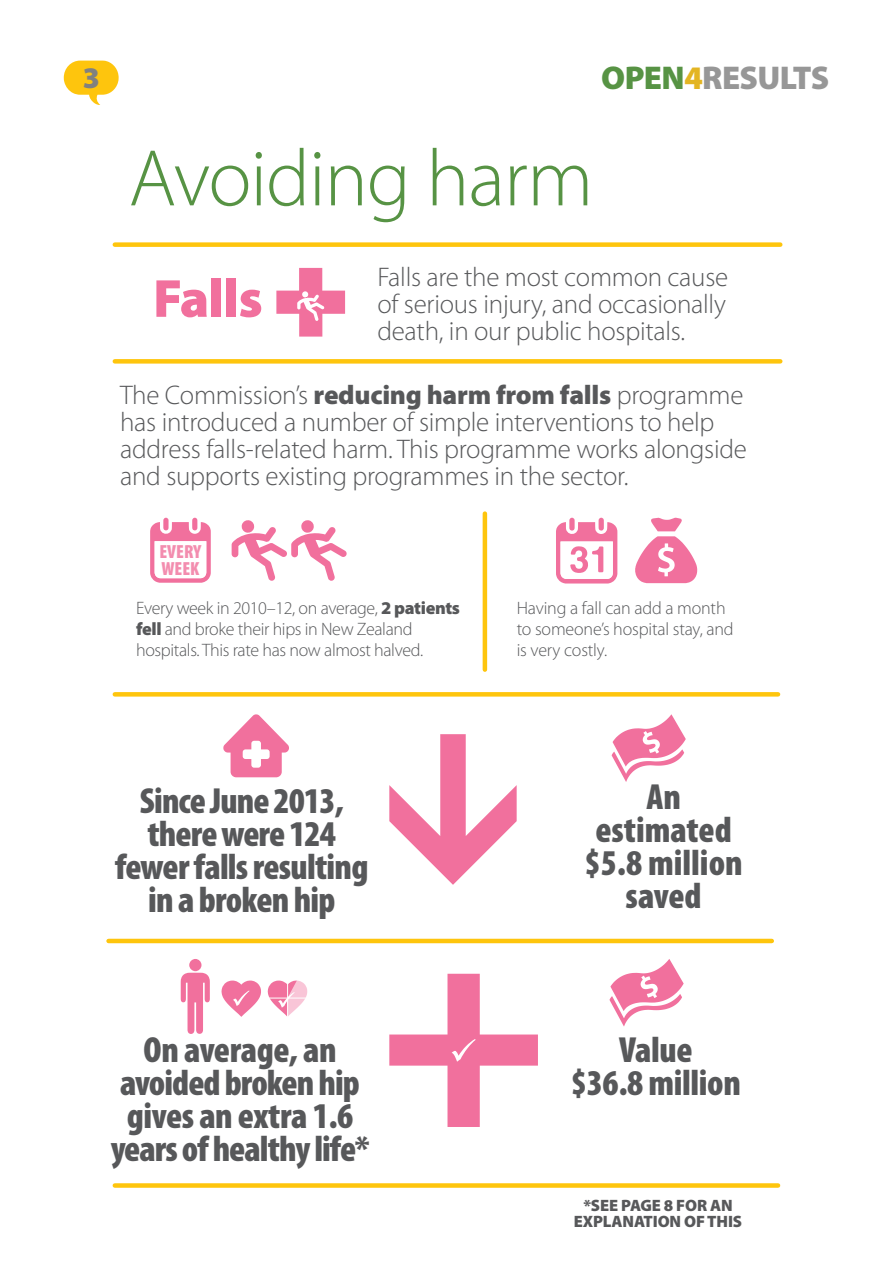
<style>
.page{position:relative;width:893px;height:1263px;background:#fff}
.page>*{position:absolute;margin:0;border:0;box-sizing:border-box;transform-origin:0 0}
.t1{font:300 81px "Myriad Pro";letter-spacing:-.015em;color:#579344}
.t2{font:900 54px "Myriad Pro";letter-spacing:-.015em;color:#f1709d}
.t3{font:900 condensed 36.45px/33px "Myriad Pro";letter-spacing:-.02em;color:#57585a;text-align:center}
.t4{font:900 condensed 36.45px/33px "Myriad Pro";color:#57585a;text-align:center}
.t5{font:900 33px "Myriad Pro";letter-spacing:-.02em;color:#979797}
.t6{font:900 30px "Myriad Pro";color:#808180}
.t7{font:300 27px/27px "Myriad Pro";letter-spacing:-.01em;color:#57585a;text-align:justify}
.t8{font:900 condensed 19.05px/16.5px "Myriad Pro";color:#f38daf}
.t9{font:300 18px/21px "Myriad Pro";letter-spacing:-.02em;color:#57585a}
.t10{font:900 16.5px/16.5px "Myriad Pro";letter-spacing:-.01em;color:#57585a;text-align:center}
.s1{color:#579344}
.s2{color:#e3b523}
.s3{font-weight:900}
</style>
<div class="page">
<svg style="left:64px;top:61px;width:55px;height:44px"></svg>
<svg style="left:232px;top:520px;width:115px;height:61px"></svg>
<svg style="left:276px;top:268px;width:69px;height:69px"></svg>
<svg style="left:389px;top:734px;width:128px;height:151px"></svg>
<div style="left:115px;top:359px;width:665px;height:5px;background:#fec50d"></div>
<hr style="left:483px;top:514px;width:4px;height:156px;background:#fec50d">
<div style="left:115px;top:692px;width:663px;height:5px;background:#fec50d"></div>
<hr style="left:109px;top:939px;width:663px;height:4px;background:#fec50d">
<div style="left:115px;top:1183px;width:663px;height:5px;background:#fec50d"></div>
<svg style="left:556px;top:518px;width:61px;height:65px"></svg>
<svg style="left:635px;top:518px;width:62px;height:65px"></svg>
<svg style="left:150px;top:518px;width:61px;height:65px"></svg>
<svg style="left:223px;top:714px;width:66px;height:63px"></svg>
<svg style="left:612px;top:714px;width:74px;height:68px"></svg>
<svg style="left:609px;top:959px;width:75px;height:67px"></svg>
<svg style="left:268px;top:980px;width:40px;height:36px"></svg>
<svg style="left:181px;top:959px;width:29px;height:75px"></svg>
<svg style="left:222px;top:980px;width:39px;height:37px"></svg>
<div style="left:115px;top:242px;width:665px;height:5px;background:#fec50d"></div>
<svg style="left:389px;top:974px;width:149px;height:153px"></svg>
<p class="t6" style="left:83px;top:58px;width:19px">3</p>
<p class="t5" style="left:601px;top:55px;width:229px"><span class="s1">OPEN</span><span class="s2">4</span>RESULTS</p>
<h1 class="t1" style="left:129px;top:130px;width:466px">Avoiding harm</h1>
<p class="t7" style="left:377px;top:263px;width:352px">Falls are the most common cause of serious injury, and occasionally death, in our public hospitals.</p>
<p class="t7" style="left:120px;top:381px;width:628px;text-align:left">The Commission’s <span class="s3">reducing harm from falls</span> programme has introduced a number of simple interventions to help address falls-related harm. This programme works alongside and supports existing programmes in the sector.</p>
<h2 class="t2" style="left:153px;top:263px;width:111px">Falls</h2>
<p class="t8" style="left:159px;top:544px;width:43px">EVERY<br>WEEK</p>
<p class="t9" style="left:136px;top:597px;width:325px">Every week in 2010–12, on average, <span class="s3">2 patients fell</span> and broke their hips in New Zealand hospitals. This rate has now almost halved.</p>
<p class="t9" style="left:517px;top:597px;width:219px">Having a fall can add a month to someone’s hospital stay, and is very costly.</p>
<h3 class="t3" style="left:115px;top:785px;width:255px">Since June 2013, there were 124 fewer falls resulting in a broken hip</h3>
<h3 class="t4" style="left:585px;top:781px;width:160px">An estimated $5.8 million saved</h3>
<h3 class="t3" style="left:111px;top:1033px;width:260px">On average, an avoided broken hip gives an extra 1.6 years of healthy life*</h3>
<h3 class="t3" style="left:571px;top:1033px;width:171px">Value<br>$36.8 million</h3>
<p class="t10" style="left:574px;top:1196px;width:170px">*SEE PAGE 8 FOR AN<br>EXPLANATION OF THIS</p>
</div>
